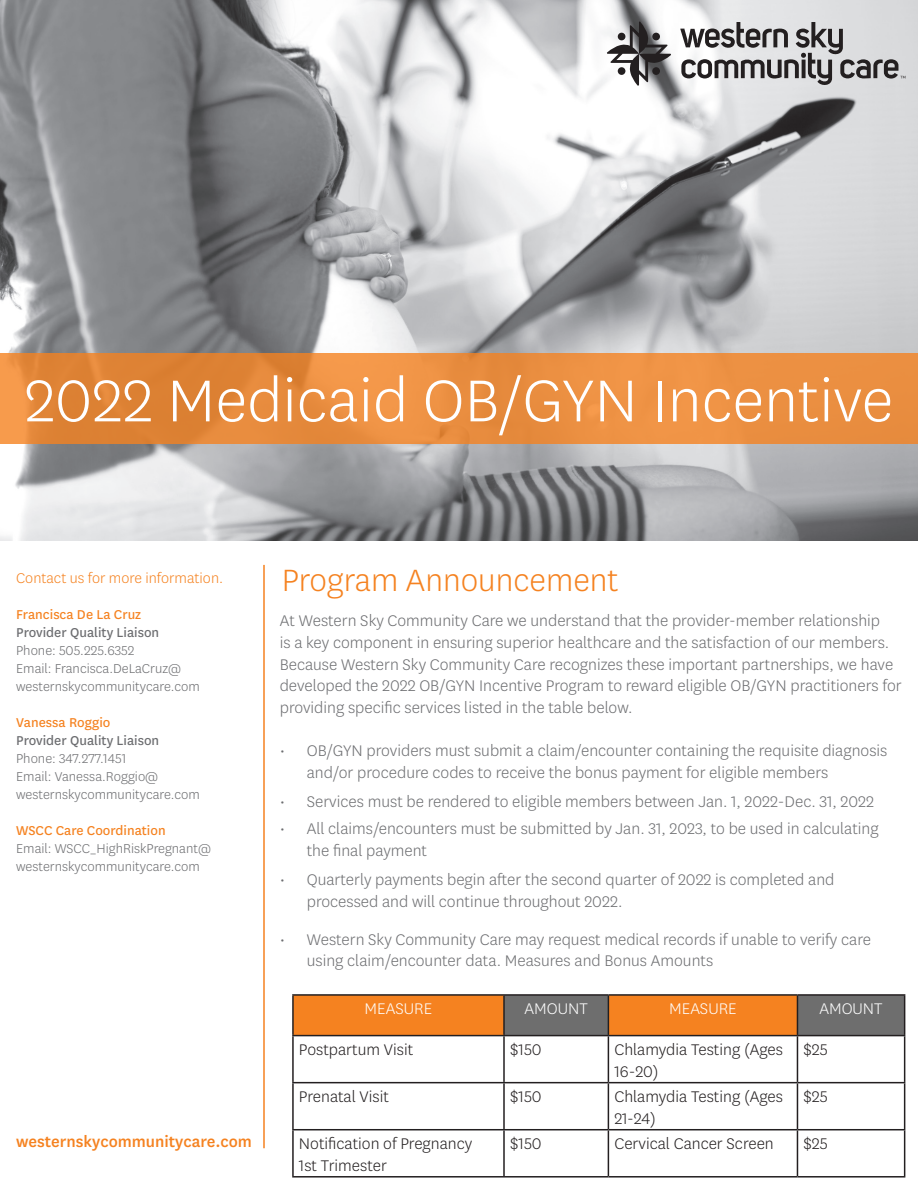
<style>
.page{position:relative;width:918px;height:1188px;background:#fff}
.page>*{position:absolute;margin:0;border:0;box-sizing:border-box;transform-origin:0 0}
.t1{font:300 69px "Centene Sans";color:#fff}
.t2{font:300 36px "Centene Sans";color:#f58220}
.t3{font:300 18px/21.6px "Centene Sans";color:#6c6d70}
.t4{font:300 18px/21.6px "Centene Sans";color:#231f20}
.t5{font:500 18px "Centene Sans";color:#f58220}
.t6{font:300 18px "Centene Sans";color:#fff}
.t7{font:300 16.5px "Centene Sans";color:#f58220}
.t8{font:300 15px/18px "Centene Sans";color:#6c6d70}
.t9{font:15px "Centene Sans";color:#f58220}
.t10{font:15px "Centene Sans";color:#6c6d70}
</style>
<div class="page">
<img style="left:0;top:0;width:918px;height:540px">
<svg style="left:607px;top:21px;width:64px;height:65px"></svg>
<div style="left:652px;top:33px;width:8px;height:7px;background:#231f20;border-radius:50%"></div>
<div style="left:652px;top:67px;width:8px;height:8px;background:#231f20;border-radius:50%"></div>
<div style="left:618px;top:67px;width:7px;height:8px;background:#231f20;border-radius:50%"></div>
<div style="left:618px;top:33px;width:7px;height:7px;background:#231f20;border-radius:50%"></div>
<svg style="left:680px;top:22px;width:225px;height:65px;background:#b1b1b3"></svg>
<svg style="left:0;top:353px;width:918px;height:91px;background:#e88c3e"></svg>
<hr style="left:263px;top:565px;width:2px;height:583px;background:#f58220">
<div style="left:294px;top:996px;width:503px;height:39px;background:#f58220"></div>
<div style="left:504px;top:995px;width:104px;height:41px;background:#6e6e6e"></div>
<div style="left:797px;top:995px;width:108px;height:41px;background:#6e6e6e"></div>
<hr style="left:292px;top:994px;width:212px;height:2px;background:#231f20">
<hr style="left:292px;top:996px;width:2px;height:39px;background:#231f20">
<hr style="left:504px;top:994px;width:104px;height:2px;background:#231f20">
<hr style="left:503px;top:996px;width:2px;height:39px;background:#231f20">
<hr style="left:608px;top:994px;width:189px;height:2px;background:#231f20">
<hr style="left:608px;top:996px;width:1px;height:39px;background:#231f20">
<hr style="left:292px;top:1035px;width:212px;height:1px;background:#231f20">
<hr style="left:292px;top:1036px;width:2px;height:46px;background:#231f20">
<hr style="left:504px;top:1035px;width:104px;height:1px;background:#231f20">
<hr style="left:503px;top:1036px;width:2px;height:46px;background:#231f20">
<hr style="left:608px;top:1035px;width:189px;height:1px;background:#231f20">
<hr style="left:608px;top:1036px;width:1px;height:46px;background:#231f20">
<hr style="left:797px;top:1036px;width:1px;height:46px;background:#231f20">
<hr style="left:904px;top:1036px;width:1px;height:46px;background:#231f20">
<hr style="left:292px;top:1082px;width:212px;height:1px;background:#231f20">
<hr style="left:292px;top:1083px;width:2px;height:46px;background:#231f20">
<hr style="left:504px;top:1082px;width:104px;height:1px;background:#231f20">
<hr style="left:503px;top:1083px;width:2px;height:46px;background:#231f20">
<hr style="left:608px;top:1082px;width:189px;height:1px;background:#231f20">
<hr style="left:608px;top:1083px;width:1px;height:46px;background:#231f20">
<hr style="left:797px;top:1082px;width:108px;height:1px;background:#231f20">
<hr style="left:797px;top:1083px;width:1px;height:46px;background:#231f20">
<hr style="left:904px;top:1083px;width:1px;height:46px;background:#231f20">
<hr style="left:292px;top:1129px;width:212px;height:1px;background:#231f20">
<hr style="left:292px;top:1130px;width:2px;height:46px;background:#231f20">
<hr style="left:504px;top:1129px;width:104px;height:1px;background:#231f20">
<hr style="left:503px;top:1130px;width:2px;height:46px;background:#231f20">
<hr style="left:608px;top:1129px;width:189px;height:1px;background:#231f20">
<hr style="left:608px;top:1130px;width:1px;height:46px;background:#231f20">
<hr style="left:797px;top:1129px;width:108px;height:1px;background:#231f20">
<hr style="left:797px;top:1130px;width:1px;height:46px;background:#231f20">
<hr style="left:904px;top:1130px;width:1px;height:46px;background:#231f20">
<hr style="left:292px;top:1176px;width:212px;height:2px;background:#231f20">
<hr style="left:504px;top:1176px;width:104px;height:2px;background:#231f20">
<hr style="left:608px;top:1176px;width:189px;height:2px;background:#231f20">
<hr style="left:797px;top:1176px;width:108px;height:2px;background:#231f20">
<hr style="left:797px;top:994px;width:108px;height:2px;background:#231f20">
<hr style="left:797px;top:996px;width:1px;height:39px;background:#231f20">
<hr style="left:904px;top:996px;width:1px;height:39px;background:#231f20">
<hr style="left:797px;top:1035px;width:108px;height:1px;background:#231f20">
<p class="t1" style="left:25px;top:357px;width:870px">2022 Medicaid OB/GYN Incentive</p>
<p class="t7" style="left:16px;top:567px;width:208px">Contact us for more information.</p>
<p class="t9" style="left:16px;top:604px;width:127px">Francisca De La Cruz</p>
<p class="t10" style="left:16px;top:622px;width:145px">Provider Quality Liaison</p>
<p class="t8" style="left:16px;top:640px;width:120px">Phone: 505.225.6352</p>
<p class="t8" style="left:16px;top:658px;width:185px">Email: Francisca.DeLaCruz@ westernskycommunitycare.com</p>
<p class="t9" style="left:16px;top:712px;width:96px">Vanessa Roggio</p>
<p class="t10" style="left:16px;top:730px;width:145px">Provider Quality Liaison</p>
<p class="t8" style="left:16px;top:748px;width:112px">Phone: 347.277.1451</p>
<p class="t8" style="left:16px;top:766px;width:185px">Email: Vanessa.Roggio@ westernskycommunitycare.com</p>
<p class="t9" style="left:16px;top:820px;width:151px">WSCC Care Coordination</p>
<p class="t8" style="left:16px;top:838px;width:196px">Email: WSCC_HighRiskPregnant@ westernskycommunitycare.com</p>
<p class="t5" style="left:16px;top:1130px;width:237px">westernskycommunitycare.com</p>
<p class="t2" style="left:282px;top:558px;width:338px">Program Announcement</p>
<p class="t3" style="left:280px;top:610px;width:623px">At Western Sky Community Care we understand that the provider-member relationship<br>is a key component in ensuring superior healthcare and the satisfaction of our members.<br>Because Western Sky Community Care recognizes these important partnerships, we have developed the 2022 OB/GYN Incentive Program to reward eligible OB/GYN practitioners for providing specific services listed in the table below.</p>
<p class="t3" style="left:307px;top:739px;width:582px;text-indent:-27px">• OB/GYN providers must submit a claim/encounter containing the requisite diagnosis and/or procedure codes to receive the bonus payment for eligible members</p>
<p class="t3" style="left:280px;top:790px;width:596px">• Services must be rendered to eligible members between Jan. 1, 2022-Dec. 31, 2022</p>
<p class="t3" style="left:307px;top:817px;width:573px;text-indent:-27px">• All claims/encounters must be submitted by Jan. 31, 2023, to be used in calculating the final payment</p>
<p class="t3" style="left:307px;top:868px;width:529px;text-indent:-27px">• Quarterly payments begin after the second quarter of 2022 is completed and processed and will continue throughout 2022.</p>
<p class="t3" style="left:307px;top:928px;width:566px;text-indent:-27px">• Western Sky Community Care may request medical records if unable to verify care using claim/encounter data. Measures and Bonus Amounts</p>
<p class="t6" style="left:365px;top:998px;width:69px">MEASURE</p>
<p class="t6" style="left:525px;top:998px;width:65px">AMOUNT</p>
<p class="t6" style="left:669px;top:998px;width:69px">MEASURE</p>
<p class="t6" style="left:819px;top:998px;width:65px">AMOUNT</p>
<p class="t4" style="left:299px;top:1038px;width:116px">Postpartum Visit</p>
<p class="t4" style="left:510px;top:1038px;width:33px">$150</p>
<p class="t4" style="left:614px;top:1038px;width:170px">Chlamydia Testing (Ages<br>16-20)</p>
<p class="t4" style="left:803px;top:1038px;width:26px">$25</p>
<p class="t4" style="left:299px;top:1085px;width:91px">Prenatal Visit</p>
<p class="t4" style="left:510px;top:1085px;width:33px">$150</p>
<p class="t4" style="left:614px;top:1085px;width:170px">Chlamydia Testing (Ages<br>21-24)</p>
<p class="t4" style="left:803px;top:1085px;width:26px">$25</p>
<p class="t4" style="left:299px;top:1132px;width:175px">Notification of Pregnancy</p>
<p class="t4" style="left:299px;top:1154px;width:90px">1st Trimester</p>
<p class="t4" style="left:510px;top:1132px;width:33px">$150</p>
<p class="t4" style="left:614px;top:1132px;width:161px">Cervical Cancer Screen</p>
<p class="t4" style="left:803px;top:1132px;width:26px">$25</p>
</div>
